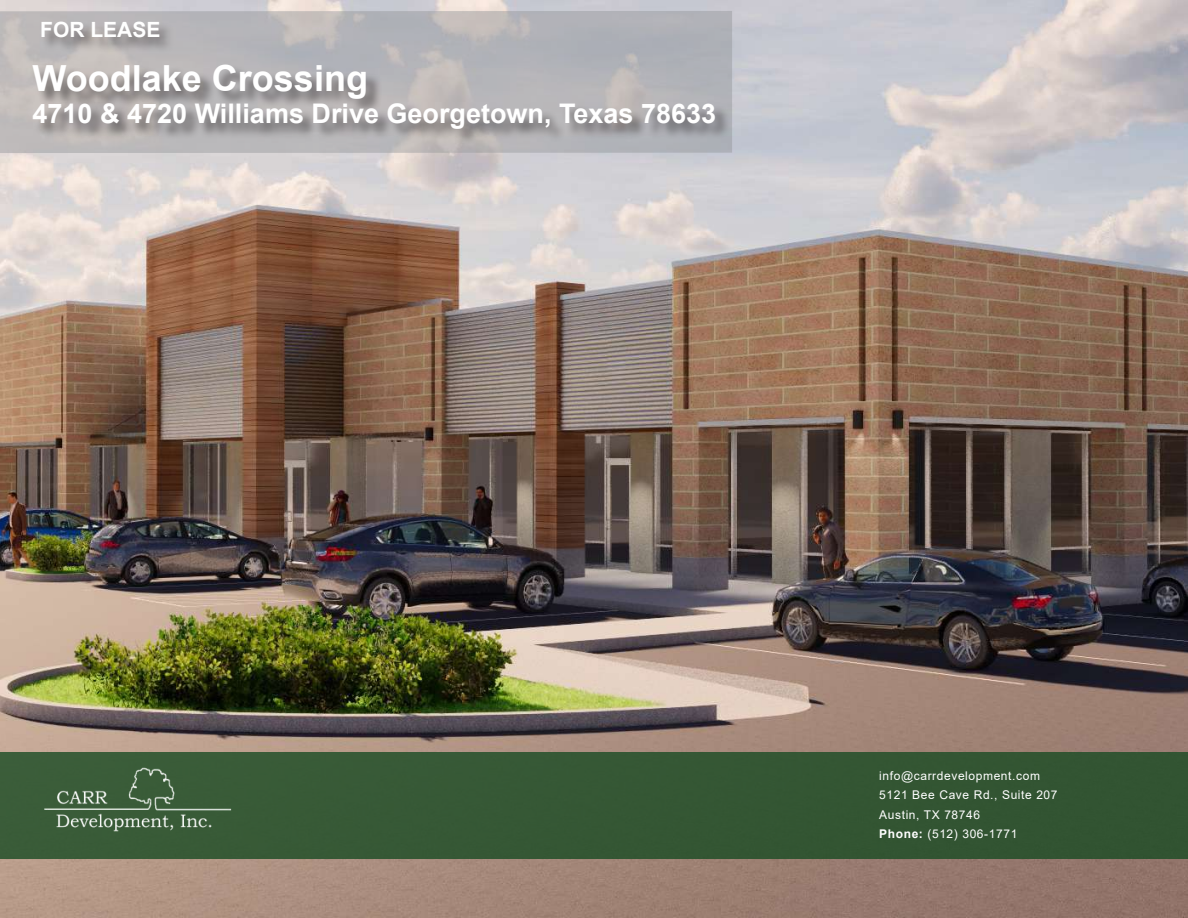
<style>
.page{position:relative;width:1188px;height:918px;background:#fff}
.page>*{position:absolute;margin:0;border:0;box-sizing:border-box;transform-origin:0 0}
.t1{font:700 36px "Arial";color:#fff}
.t2{font:700 27px "Arial";color:#fff}
.t3{font:700 21px "Arial";color:#fff}
.t4{font:12px/19.5px "Arial";letter-spacing:.05em;color:#fff}
.s1{font-weight:700}
</style>
<div class="page">
<img style="left:0;top:0;width:1188px;height:918px">
<svg style="left:0;top:11px;width:732px;height:142px;background:#bab8b9"></svg>
<div style="left:33px;top:22px;width:698px;height:123px;background:#231f20;opacity:.58"></div>
<div style="left:0;top:752px;width:1188px;height:106px;background:#355734"></div>
<img style="left:44px;top:767px;width:188px;height:65px">
<h3 class="t3" style="left:40px;top:15px;width:122px">FOR LEASE</h3>
<h1 class="t1" style="left:33px;top:53px;width:337px">Woodlake Crossing</h1>
<h2 class="t2" style="left:33px;top:95px;width:685px">4710 &amp; 4720 Williams Drive Georgetown, Texas 78633</h2>
<p class="t4" style="left:879px;top:766px;width:180px">info@carrdevelopment.com<br>5121 Bee Cave Rd., Suite 207<br>Austin, TX 78746<br><span class="s1">Phone:</span> (512) 306-1771</p>
</div>
